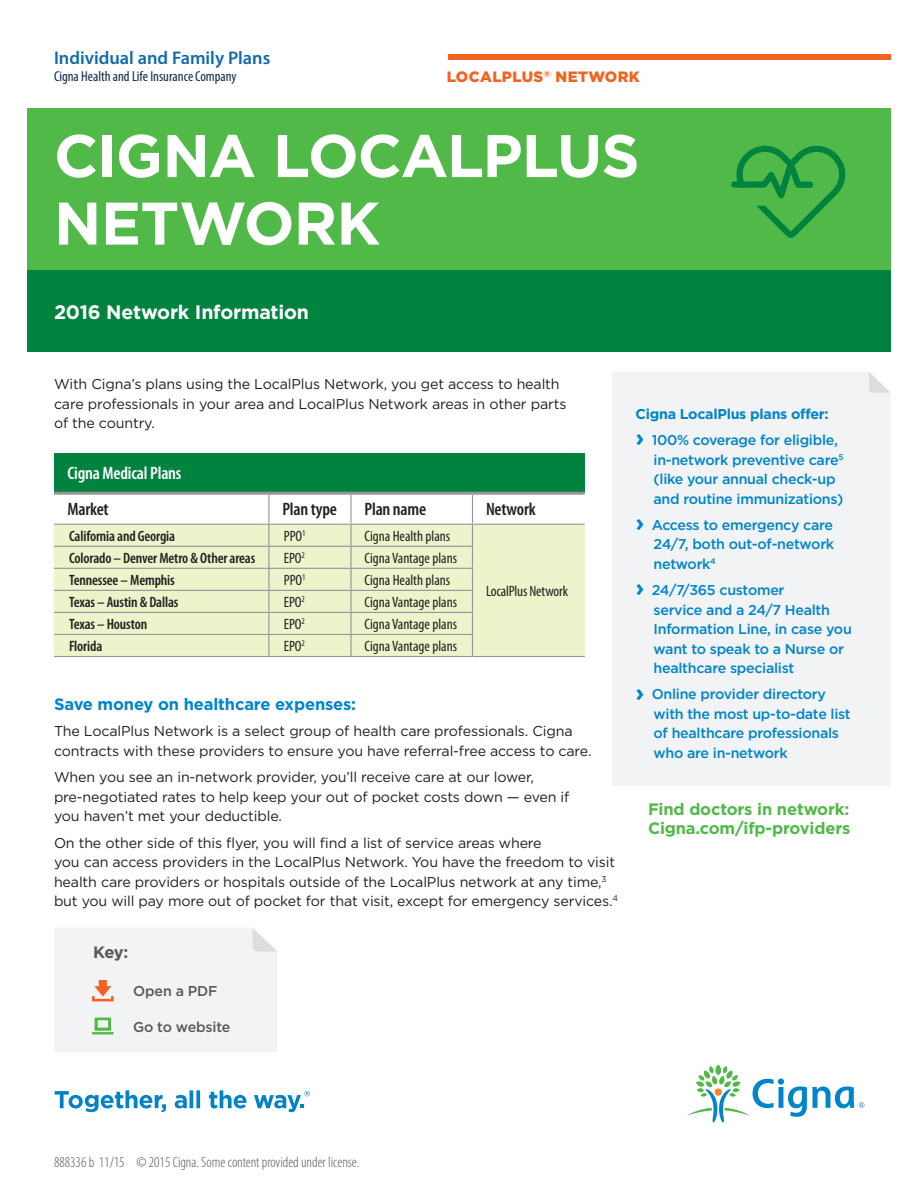
<style>
.page{position:relative;width:918px;height:1188px;background:#fff}
.page>*{position:absolute;margin:0;border:0;box-sizing:border-box;transform-origin:0 0}
.Headline_bold_40_45{font:700 60px/67.5px "Gotham";letter-spacing:-.02em;color:#fff}
.Subheadline_bold_12{font:700 19.5px "Gotham";letter-spacing:-.01em;color:#fff}
.t1{font:600 18.3px "Myriad Pro";color:#116aac}
.Bullet_copy_book_9_5{font:600 condensed 18px "Myriad Pro";letter-spacing:-.01em;color:#231f20}
.Bullet_copy_book_9_5-2{font:600 condensed 18px "Myriad Pro";letter-spacing:-.01em;color:#fff}
.Bullet_copy_book_9_5-3{font:700 16.5px/19.5px "Gotham";letter-spacing:-.01em;color:#51b948}
.Body_copy_head_bold{font:700 16.5px "Gotham";letter-spacing:-.01em;color:#0084ca}
.LINKS{font:700 16.5px "Gotham";color:#57585a}
.Bullet_copy_book_9_5-4{font:condensed 15px "Myriad Pro";color:#231f20}
.Bullet_copy_book_9_5-5{font:600 condensed 15px "Myriad Pro";letter-spacing:-.01em;color:#231f20}
.M-Legal_copy_Cat{font:300 condensed 15px "Myriad Pro";color:#57585a}
.Subheadline_bold_14{font:900 15px "Gotham";letter-spacing:.025em;color:#f26221}
.t2{font:condensed 14.4px "Myriad Pro";color:#10294d}
.Bullet_copy_book_9_5-6{font:14.25px/19.5px "Gotham";letter-spacing:-.01em;color:#231f20}
.Sidebar_copy_medium{font:500 14.25px/19.5px "Gotham";letter-spacing:-.02em;color:#0084ca}
.Subhead_body_bold_11{font:14.25px/19.5px "Gotham";letter-spacing:-.01em;color:#231f20}
.Sidebar_copy_medium-2{font:700 14.25px "Gotham";letter-spacing:-.02em;color:#0084ca}
.LINKS-2{font:500 14.25px "Gotham";letter-spacing:-.005em;color:#57585a}
.s1{font-weight:700;font-size:24px}
</style>
<div class="page">
<div style="left:612px;top:372px;width:278px;height:414px;background:#f2f3f4"></div>
<svg style="left:869px;top:372px;width:21px;height:21px"></svg>
<div style="left:27px;top:108px;width:864px;height:239px;background:#51b948"></div>
<div style="left:27px;top:271px;width:864px;height:81px;background:#00833e"></div>
<svg style="left:731px;top:146px;width:115px;height:92px"></svg>
<svg style="left:687px;top:1065px;width:177px;height:58px"></svg>
<div style="left:448px;top:54px;width:443px;height:6px;background:#f26221"></div>
<svg style="left:55px;top:1090px;width:111px;height:22px"></svg>
<svg style="left:175px;top:1090px;width:25px;height:18px"></svg>
<svg style="left:209px;top:1090px;width:38px;height:18px"></svg>
<svg style="left:254px;top:1091px;width:56px;height:21px"></svg>
<div style="left:54px;top:454px;width:531px;height:39px;background:#00833e"></div>
<div style="left:54px;top:525px;width:531px;height:131px;background:#edf3cb"></div>
<hr style="left:54px;top:524px;width:215px;height:1px;background:#939598">
<hr style="left:269px;top:524px;width:82px;height:1px;background:#939598">
<hr style="left:351px;top:524px;width:121px;height:1px;background:#939598">
<hr style="left:472px;top:524px;width:113px;height:1px;background:#939598">
<hr style="left:54px;top:546px;width:215px;height:1px;background:#939598">
<hr style="left:269px;top:546px;width:82px;height:1px;background:#939598">
<hr style="left:351px;top:546px;width:122px;height:1px;background:#939598">
<hr style="left:54px;top:568px;width:215px;height:1px;background:#939598">
<hr style="left:269px;top:568px;width:82px;height:1px;background:#939598">
<hr style="left:351px;top:568px;width:122px;height:1px;background:#939598">
<hr style="left:54px;top:590px;width:215px;height:1px;background:#939598">
<hr style="left:269px;top:590px;width:82px;height:1px;background:#939598">
<hr style="left:351px;top:590px;width:122px;height:1px;background:#939598">
<hr style="left:54px;top:612px;width:215px;height:1px;background:#939598">
<hr style="left:269px;top:612px;width:82px;height:1px;background:#939598">
<hr style="left:351px;top:612px;width:122px;height:1px;background:#939598">
<hr style="left:54px;top:634px;width:215px;height:1px;background:#939598">
<hr style="left:269px;top:634px;width:82px;height:1px;background:#939598">
<hr style="left:351px;top:634px;width:122px;height:1px;background:#939598">
<hr style="left:54px;top:656px;width:215px;height:1px;background:#939598">
<hr style="left:269px;top:656px;width:82px;height:1px;background:#939598">
<hr style="left:351px;top:656px;width:121px;height:1px;background:#939598">
<hr style="left:472px;top:656px;width:113px;height:1px;background:#939598">
<hr style="left:350px;top:495px;width:2px;height:29px;background:#939598">
<hr style="left:350px;top:525px;width:2px;height:21px;background:#939598">
<hr style="left:350px;top:547px;width:2px;height:21px;background:#939598">
<hr style="left:350px;top:569px;width:2px;height:21px;background:#939598">
<hr style="left:350px;top:591px;width:2px;height:21px;background:#939598">
<hr style="left:350px;top:613px;width:2px;height:21px;background:#939598">
<svg style="left:268px;top:495px;width:1px;height:161px"></svg>
<hr style="left:350px;top:635px;width:2px;height:21px;background:#939598">
<svg style="left:472px;top:495px;width:1px;height:161px"></svg>
<hr style="left:54px;top:492px;width:215px;height:3px;background:#939598">
<hr style="left:269px;top:492px;width:82px;height:3px;background:#939598">
<hr style="left:351px;top:492px;width:121px;height:3px;background:#939598">
<hr style="left:472px;top:492px;width:113px;height:3px;background:#939598">
<div style="left:54px;top:928px;width:223px;height:124px;background:#f2f3f4"></div>
<p class="t1" style="left:54px;top:46px;width:218px">Individual and Family Plans</p>
<p class="t2" style="left:54px;top:68px;width:184px">Cigna Health and Life Insurance Company</p>
<p class="Subheadline_bold_14" style="left:447px;top:68px;width:194px">LOCALPLUS<sup>®</sup> NETWORK</p>
<p class="Headline_bold_40_45" style="left:54px;top:121px;width:587px">CIGNA LOCALPLUS<br>NETWORK</p>
<p class="Subheadline_bold_12" style="left:54px;top:300px;width:257px">2016 Network Information</p>
<p class="Subhead_body_bold_11" style="left:54px;top:374px;width:514px">With Cigna’s plans using the LocalPlus Network, you get access to health care professionals in your area and LocalPlus Network areas in other parts of the country.</p>
<p class="Bullet_copy_book_9_5-2" style="left:68px;top:463px;width:115px">Cigna Medical Plans</p>
<p class="Bullet_copy_book_9_5" style="left:68px;top:500px;width:43px">Market</p>
<p class="Bullet_copy_book_9_5" style="left:282px;top:500px;width:56px">Plan type</p>
<p class="Bullet_copy_book_9_5" style="left:364px;top:500px;width:63px">Plan name</p>
<p class="Bullet_copy_book_9_5" style="left:486px;top:500px;width:51px">Network</p>
<p class="Bullet_copy_book_9_5-5" style="left:69px;top:528px;width:108px">California and Georgia</p>
<p class="Bullet_copy_book_9_5-4" style="left:284px;top:528px;width:23px">PPO<sup>1</sup></p>
<p class="Bullet_copy_book_9_5-4" style="left:364px;top:528px;width:87px">Cigna Health plans</p>
<p class="Bullet_copy_book_9_5-5" style="left:69px;top:550px;width:188px">Colorado – Denver Metro &amp; Other areas</p>
<p class="Bullet_copy_book_9_5-4" style="left:284px;top:550px;width:22px">EPO<sup>2</sup></p>
<p class="Bullet_copy_book_9_5-4" style="left:364px;top:550px;width:94px">Cigna Vantage plans</p>
<p class="Bullet_copy_book_9_5-5" style="left:69px;top:572px;width:107px">Tennessee – Memphis</p>
<p class="Bullet_copy_book_9_5-4" style="left:284px;top:572px;width:23px">PPO<sup>1</sup></p>
<p class="Bullet_copy_book_9_5-4" style="left:364px;top:572px;width:87px">Cigna Health plans</p>
<p class="Bullet_copy_book_9_5-5" style="left:69px;top:594px;width:111px">Texas – Austin &amp; Dallas</p>
<p class="Bullet_copy_book_9_5-4" style="left:284px;top:594px;width:22px">EPO<sup>2</sup></p>
<p class="Bullet_copy_book_9_5-4" style="left:364px;top:594px;width:94px">Cigna Vantage plans</p>
<p class="Bullet_copy_book_9_5-5" style="left:69px;top:616px;width:80px">Texas – Houston</p>
<p class="Bullet_copy_book_9_5-4" style="left:284px;top:616px;width:22px">EPO<sup>2</sup></p>
<p class="Bullet_copy_book_9_5-4" style="left:364px;top:616px;width:94px">Cigna Vantage plans</p>
<p class="Bullet_copy_book_9_5-5" style="left:69px;top:638px;width:35px">Florida</p>
<p class="Bullet_copy_book_9_5-4" style="left:284px;top:638px;width:22px">EPO<sup>2</sup></p>
<p class="Bullet_copy_book_9_5-4" style="left:364px;top:638px;width:94px">Cigna Vantage plans</p>
<p class="Bullet_copy_book_9_5-4" style="left:486px;top:583px;width:84px">LocalPlus Network</p>
<p class="Body_copy_head_bold" style="left:54px;top:694px;width:304px">Save money on healthcare expenses:</p>
<p class="Bullet_copy_book_9_5-6" style="left:54px;top:721px;width:539px">The LocalPlus Network is a select group of health care professionals. Cigna contracts with these providers to ensure you have referral-free access to care.</p>
<p class="Bullet_copy_book_9_5-6" style="left:54px;top:767px;width:517px">When you see an in-network provider, you’ll receive care at our lower, pre-negotiated rates to help keep your out of pocket costs down — even if you haven’t met your deductible.</p>
<p class="Bullet_copy_book_9_5-6" style="left:54px;top:833px;width:566px">On the other side of this flyer, you will find a list of service areas where<br>you can access providers in the LocalPlus Network. You have the freedom to visit health care providers or hospitals outside of the LocalPlus network at any time,<sup>3 </sup>but you will pay more out of pocket for that visit, except for emergency services.<sup>4</sup></p>
<p class="LINKS" style="left:93px;top:943px;width:37px">Key:</p>
<p class="LINKS-2" style="left:133px;top:982px;width:86px">Open a PDF</p>
<p class="LINKS-2" style="left:133px;top:1017px;width:99px">Go to website</p>
<p class="Sidebar_copy_medium-2" style="left:636px;top:406px;width:195px">Cigna LocalPlus plans offer:</p>
<p class="Sidebar_copy_medium" style="left:654px;top:430px;width:192px;text-indent:-18px"><span class="s1">›</span> 100% coverage for eligible, in-network preventive care<sup>5 </sup>(like your annual check-up and routine immunizations)</p>
<p class="Sidebar_copy_medium" style="left:654px;top:515px;width:182px;text-align:justify;text-indent:-18px"><span class="s1">›</span> Access to emergency care 24/7, both out-of-network network<sup>4</sup></p>
<p class="Sidebar_copy_medium" style="left:654px;top:580px;width:200px;text-indent:-18px"><span class="s1">›</span> 24/7/365 customer<br>service and a 24/7 Health<br>Information Line, in case you want to speak to a Nurse or healthcare specialist</p>
<p class="Sidebar_copy_medium" style="left:654px;top:684px;width:199px;text-indent:-18px"><span class="s1">›</span> Online provider directory with the most up-to-date list of healthcare professionals who are in-network</p>
<p class="Bullet_copy_book_9_5-3" style="left:648px;top:799px;width:204px">Find doctors in network:<br>Cigna.com/ifp-providers</p>
<p class="M-Legal_copy_Cat" style="left:54px;top:1154px;width:307px">888336 b 11/15 © 2015 Cigna. Some content provided under license.</p>
</div>
